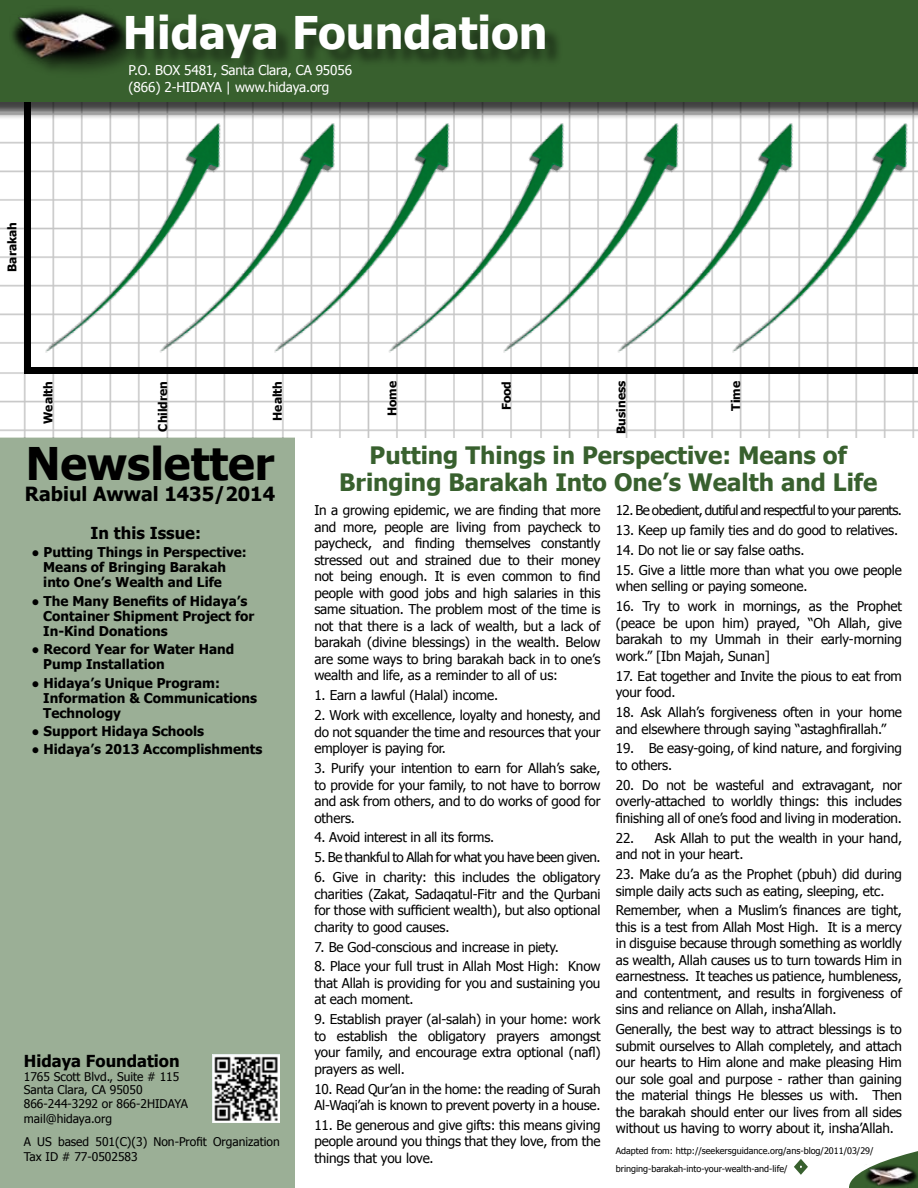
<style>
.page{position:relative;width:918px;height:1188px;background:#fff}
.page>*{position:absolute;margin:0;border:0;box-sizing:border-box;transform-origin:0 0}
.t1{font:700 45px "Tahoma";color:#fff}
.t2{font:700 45px "Tahoma";color:#000}
.t3{font:700 24px/27px "Tahoma";color:#38602e;text-align:center}
.t4{font:700 19.5px "Tahoma";color:#000}
.t5{font:700 16.5px "Tahoma";color:#000}
.t6{font:13.5px/16.5px "Tahoma";letter-spacing:-.01em;color:#000;text-align:justify}
.t7{font:700 13.5px/15px "Tahoma";color:#000}
.t8{font:13.5px/16.2px "Tahoma";letter-spacing:-.01em;color:#fff}
.t9{font:13.5px "Tahoma";letter-spacing:-.045em;color:#000}
.t10{font:13.5px "Tahoma";letter-spacing:-.03em;color:#000}
.t11{font:12px/13.5px "Tahoma";color:#000}
.t12{font:700 12px "Tahoma";color:#000}
.t13{font:9px/18px "Tahoma";color:#000}
.s1{font-size:16.5px;color:#38602e}
</style>
<div class="page">
<img style="left:0;top:387px;width:918px;height:50px">
<img style="left:0;top:120px;width:80px;height:267px">
<img style="left:880px;top:120px;width:38px;height:267px">
<img style="left:765px;top:120px;width:115px;height:267px">
<img style="left:536px;top:120px;width:229px;height:267px">
<img style="left:422px;top:120px;width:114px;height:267px">
<img style="left:80px;top:120px;width:342px;height:267px">
<div style="left:24px;top:85px;width:7px;height:289px;background:#000"></div>
<div style="left:24px;top:367px;width:894px;height:7px;background:#000"></div>
<div style="left:0;top:437px;width:295px;height:751px;background:#9baf96"></div>
<svg style="left:849px;top:1151px;width:69px;height:37px"></svg>
<img style="left:865px;top:1164px;width:53px;height:23px">
<svg style="left:794px;top:1159px;width:14px;height:16px"></svg>
<img style="left:212px;top:1055px;width:68px;height:67px">
<div style="left:0;top:0;width:918px;height:120px;background:#000;opacity:.75"></div>
<div style="left:0;top:0;width:918px;height:101px;background:#38602e"></div>
<div style="left:14px;top:10px;width:130px;height:70px;background:#000;opacity:.45"></div>
<img style="left:12px;top:7px;width:115px;height:56px">
<div style="left:128px;top:17px;width:435px;height:59px;background:#000;opacity:.45"></div>
<h1 class="t1" style="left:123px;top:1px;width:426px">Hidaya Foundation</h1>
<p class="t12" style="left:4px;top:272px;width:51px;rotate:-90deg">Barakah</p>
<p class="t8" style="left:129px;top:62px;width:225px">P.O. BOX 5481, Santa Clara, CA 95056 (866) 2-HIDAYA | www.hidaya.org</p>
<p class="t12" style="left:154px;top:432px;width:52px;rotate:-90deg">Children</p>
<p class="t12" style="left:384px;top:416px;width:37px;rotate:-90deg">Home</p>
<p class="t12" style="left:498px;top:410px;width:31px;rotate:-90deg">Food</p>
<p class="t12" style="left:613px;top:434px;width:54px;rotate:-90deg">Business</p>
<p class="t12" style="left:727px;top:411px;width:31px;rotate:-90deg">Time</p>
<h1 class="t2" style="left:26px;top:432px;width:250px">Newsletter</h1>
<h3 class="t4" style="left:25px;top:481px;width:252px">Rabiul Awwal 1435/2014</h3>
<p class="t12" style="left:40px;top:424px;width:44px;rotate:-90deg">Wealth</p>
<p class="t12" style="left:269px;top:421px;width:41px;rotate:-90deg">Health</p>
<h2 class="t3" style="left:339px;top:440px;width:540px">Putting Things in Perspective: Means of<br>Bringing Barakah Into One’s Wealth and Life</h2>
<p class="t6" style="left:314px;top:502px;width:288px">In a growing epidemic, we are finding that more and more, people are living from paycheck to paycheck, and finding themselves constantly stressed out and strained due to their money not being enough. It is even common to find people with good jobs and high salaries in this same situation. The problem most of the time is not that there is a lack of wealth, but a lack of barakah (divine blessings) in the wealth. Below are some ways to bring barakah back in to one’s wealth and life, as a reminder to all of us:</p>
<p class="t6" style="left:314px;top:687px;width:185px">1. Earn a lawful (Halal) income.</p>
<p class="t6" style="left:314px;top:706px;width:288px">2. Work with excellence, loyalty and honesty, and do not squander the time and resources that your employer is paying for.</p>
<p class="t6" style="left:314px;top:759px;width:288px">3. Purify your intention to earn for Allah’s sake, to provide for your family, to not have to borrow and ask from others, and to do works of good for others.</p>
<p class="t6" style="left:314px;top:829px;width:181px">4. Avoid interest in all its forms.</p>
<p class="t10" style="left:314px;top:848px;width:288px">5. Be thankful to Allah for what you have been given.</p>
<p class="t6" style="left:314px;top:868px;width:288px">6. Give in charity: this includes the obligatory charities (Zakat, Sadaqatul-Fitr and the Qurbani for those with sufficient wealth), but also optional charity to good causes.</p>
<p class="t6" style="left:314px;top:938px;width:246px">7. Be God-conscious and increase in piety.</p>
<p class="t6" style="left:314px;top:958px;width:288px">8. Place your full trust in Allah Most High: Know that Allah is providing for you and sustaining you at each moment.</p>
<p class="t6" style="left:314px;top:1010px;width:288px">9. Establish prayer (al-salah) in your home: work to establish the obligatory prayers amongst your family, and encourage extra optional (nafl) prayers as well.</p>
<p class="t6" style="left:314px;top:1080px;width:288px">10. Read Qur’an in the home: the reading of Surah<br>Al-Waqi’ah is known to prevent poverty in a house.</p>
<p class="t6" style="left:314px;top:1116px;width:288px">11. Be generous and give gifts: this means giving people around you things that they love, from the things that you love.</p>
<p class="t9" style="left:616px;top:501px;width:288px">12. Be obedient, dutiful and respectful to your parents.</p>
<p class="t6" style="left:616px;top:521px;width:284px">13. Keep up family ties and do good to relatives.</p>
<p class="t6" style="left:616px;top:541px;width:190px">14. Do not lie or say false oaths.</p>
<p class="t6" style="left:616px;top:561px;width:288px">15. Give a little more than what you owe people when selling or paying someone.</p>
<p class="t6" style="left:616px;top:598px;width:288px">16. Try to work in mornings, as the Prophet (peace be upon him) prayed, “Oh Allah, give barakah to my Ummah in their early-morning work.” [Ibn Majah, Sunan]</p>
<p class="t6" style="left:616px;top:667px;width:288px">17. Eat together and Invite the pious to eat from your food.</p>
<p class="t6" style="left:616px;top:703px;width:288px">18. Ask Allah’s forgiveness often in your home and elsewhere through saying “astaghfirallah.”</p>
<p class="t6" style="left:616px;top:740px;width:288px">19. Be easy-going, of kind nature, and forgiving to others.</p>
<p class="t6" style="left:616px;top:776px;width:288px">20. Do not be wasteful and extravagant, nor overly-attached to worldly things: this includes finishing all of one’s food and living in moderation.</p>
<p class="t6" style="left:616px;top:829px;width:288px">22. Ask Allah to put the wealth in your hand, and not in your heart.</p>
<p class="t6" style="left:616px;top:865px;width:288px">23. Make du’a as the Prophet (pbuh) did during simple daily acts such as eating, sleeping, etc.</p>
<p class="t6" style="left:616px;top:902px;width:288px">Remember, when a Muslim’s finances are tight, this is a test from Allah Most High. It is a mercy in disguise because through something as worldly as wealth, Allah causes us to turn towards Him in earnestness. It teaches us patience, humbleness, and contentment, and results in forgiveness of sins and reliance on Allah, insha’Allah.</p>
<p class="t6" style="left:616px;top:1020px;width:288px">Generally, the best way to attract blessings is to submit ourselves to Allah completely, and attach our hearts to Him alone and make pleasing Him our sole goal and purpose - rather than gaining the material things He blesses us with. Then the barakah should enter our lives from all sides without us having to worry about it, insha’Allah.</p>
<p class="t13" style="left:616px;top:1141px;width:259px">Adapted from: http://seekersguidance.org/ans-blog/2011/03/29/ bringing-barakah-into-your-wealth-and-life/ <span class="s1">◊</span></p>
<p class="t5" style="left:91px;top:522px;width:112px">In this Issue:</p>
<p class="t7" style="left:43px;top:544px;width:205px;text-indent:-12px">● Putting Things in Perspective:<br>Means of Bringing Barakah into One’s Wealth and Life</p>
<p class="t7" style="left:43px;top:593px;width:213px;text-indent:-12px">● The Many Benefits of Hidaya’s<br>Container Shipment Project for<br>In-Kind Donations</p>
<p class="t7" style="left:43px;top:641px;width:193px;text-indent:-12px">● Record Year for Water Hand<br>Pump Installation</p>
<p class="t7" style="left:43px;top:674px;width:215px;text-indent:-12px">● Hidaya’s Unique Program:<br>Information &amp; Communications<br>Technology</p>
<p class="t7" style="left:31px;top:723px;width:174px">● Support Hidaya Schools</p>
<p class="t7" style="left:31px;top:741px;width:232px">● Hidaya’s 2013 Accomplishments</p>
<p class="t5" style="left:24px;top:1050px;width:157px">Hidaya Foundation</p>
<p class="t11" style="left:24px;top:1069px;width:166px">1765 Scott Blvd., Suite # 115<br>Santa Clara, CA 95050<br>866-244-3292 or 866-2HIDAYA</p>
<p class="t11" style="left:24px;top:1106px;width:257px;line-height:23.7px">mail@hidaya.org<br>A US based 501(C)(3) Non-Profit Organization</p>
<p class="t11" style="left:24px;top:1150px;width:115px">Tax ID # 77-0502583</p>
</div>
